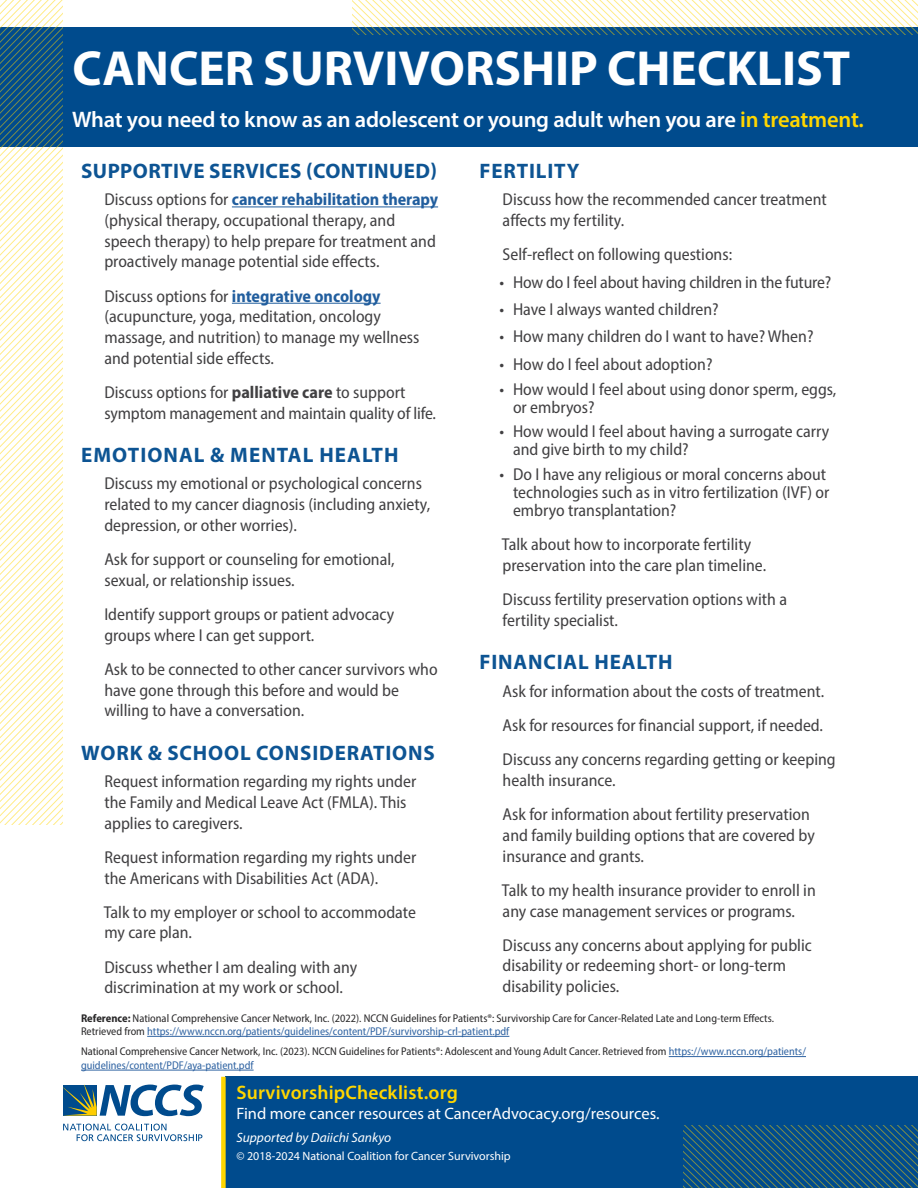
<style>
.page{position:relative;width:918px;height:1188px;background:#fff}
.page>*{position:absolute;margin:0;border:0;box-sizing:border-box;transform-origin:0 0}
.t1{font:700 49.5px "Myriad Pro";color:#fff}
.t2{font:600 22.5px "Myriad Pro";letter-spacing:-.01em;color:#fff}
.t3{font:700 21px "Myriad Pro";letter-spacing:.04em;color:#0d5493}
.t4{font:700 21px "Myriad Pro";letter-spacing:.02em;color:#0d5493}
.t5{font:600 19.5px "Myriad Pro";letter-spacing:.01em;color:#ffd600}
.Text{font:semi-condensed 17.25px/20.7px "Myriad Pro";color:#414042}
.t6{font:16.5px "Myriad Pro";color:#fff}
.t7{font:italic 13.5px "Myriad Pro";color:#fff}
.t8{font:12px "Myriad Pro";color:#fff}
.t9{font:semi-condensed 11.25px/13.5px "Myriad Pro";color:#292829}
.s1{color:#ffd600}
.s2{font-weight:700;color:#215e9e}
.s3{font-weight:700}
.s4{color:#2f63a2}
</style>
<div class="page">
<hr style="left:232px;top:206px;width:206px;height:1px;background:#215e9e">
<hr style="left:232px;top:303px;width:149px;height:1px;background:#215e9e">
<div style="left:0;top:27px;width:918px;height:120px;background:#004b8d"></div>
<svg style="left:0;top:0;width:63px;height:824px"></svg>
<svg style="left:352px;top:0;width:566px;height:34px"></svg>
<div style="left:226px;top:1077px;width:692px;height:111px;background:#004b8d"></div>
<svg style="left:63px;top:1085px;width:141px;height:31px"></svg>
<svg style="left:63px;top:1124px;width:139px;height:17px"></svg>
<div style="left:221px;top:1077px;width:5px;height:111px;background:#ffd600"></div>
<svg style="left:684px;top:1125px;width:234px;height:63px"></svg>
<hr style="left:147px;top:1036px;width:362px;height:1px;background:#2f63a2">
<hr style="left:669px;top:1056px;width:137px;height:1px;background:#2f63a2">
<hr style="left:81px;top:1070px;width:173px;height:1px;background:#2f63a2">
<h1 class="t1" style="left:72px;top:36px;width:779px">CANCER SURVIVORSHIP CHECKLIST</h1>
<h1 class="t2" style="left:72px;top:106px;width:793px">What you need to know as an adolescent or young adult when you are <span class="s1">in treatment.</span></h1>
<p class="t4" style="left:81px;top:157px;width:357px">SUPPORTIVE SERVICES (CONTINUED)</p>
<p class="Text" style="left:104px;top:189px;width:335px">Discuss options for <span class="s2">cancer rehabilitation therapy </span>(physical therapy, occupational therapy, and speech therapy) to help prepare for treatment and proactively manage potential side effects.</p>
<p class="Text" style="left:104px;top:285px;width:317px">Discuss options for <span class="s2">integrative oncology </span>(acupuncture, yoga, meditation, oncology massage, and nutrition) to manage my wellness and potential side effects.</p>
<p class="Text" style="left:104px;top:381px;width:333px">Discuss options for <span class="s3">palliative care</span> to support symptom management and maintain quality of life.</p>
<p class="t3" style="left:81px;top:441px;width:319px">EMOTIONAL &amp; MENTAL HEALTH</p>
<p class="Text" style="left:104px;top:473px;width:327px">Discuss my emotional or psychological concerns related to my cancer diagnosis (including anxiety, depression, or other worries).</p>
<p class="Text" style="left:104px;top:549px;width:292px">Ask for support or counseling for emotional, sexual, or relationship issues.</p>
<p class="Text" style="left:104px;top:604px;width:291px">Identify support groups or patient advocacy groups where I can get support.</p>
<p class="Text" style="left:104px;top:658px;width:335px">Ask to be connected to other cancer survivors who have gone through this before and would be willing to have a conversation.</p>
<p class="t3" style="left:81px;top:739px;width:355px">WORK &amp; SCHOOL CONSIDERATIONS</p>
<p class="Text" style="left:104px;top:771px;width:313px">Request information regarding my rights under the Family and Medical Leave Act (FMLA). This applies to caregivers.</p>
<p class="Text" style="left:104px;top:846px;width:313px">Request information regarding my rights under the Americans with Disabilities Act (ADA).</p>
<p class="Text" style="left:104px;top:901px;width:314px">Talk to my employer or school to accommodate my care plan.</p>
<p class="Text" style="left:104px;top:956px;width:254px">Discuss whether I am dealing with any discrimination at my work or school.</p>
<p class="t3" style="left:479px;top:157px;width:101px">FERTILITY</p>
<p class="Text" style="left:503px;top:189px;width:326px">Discuss how the recommended cancer treatment affects my fertility.</p>
<p class="Text" style="left:503px;top:244px;width:231px">Self-reflect on following questions:</p>
<p class="Text" style="left:500px;top:271px;width:333px">• How do I feel about having children in the future?</p>
<p class="Text" style="left:500px;top:299px;width:221px">• Have I always wanted children?</p>
<p class="Text" style="left:500px;top:326px;width:316px">• How many children do I want to have? When?</p>
<p class="Text" style="left:500px;top:354px;width:215px">• How do I feel about adoption?</p>
<p class="Text" style="left:513px;top:380px;width:325px;line-height:18px;text-indent:-14px">• How would I feel about using donor sperm, eggs, or embryos?</p>
<p class="Text" style="left:513px;top:422px;width:318px;line-height:18px;text-indent:-14px">• How would I feel about having a surrogate carry and give birth to my child?</p>
<p class="Text" style="left:513px;top:465px;width:318px;line-height:18px;text-indent:-14px">• Do I have any religious or moral concerns about technologies such as in vitro fertilization (IVF) or embryo transplantation?</p>
<p class="Text" style="left:502px;top:534px;width:266px">Talk about how to incorporate fertility preservation into the care plan timeline.</p>
<p class="Text" style="left:503px;top:589px;width:286px">Discuss fertility preservation options with a fertility specialist.</p>
<p class="t3" style="left:479px;top:649px;width:195px">FINANCIAL HEALTH</p>
<p class="Text" style="left:503px;top:681px;width:323px">Ask for information about the costs of treatment.</p>
<p class="Text" style="left:503px;top:715px;width:322px">Ask for resources for financial support, if needed.</p>
<p class="Text" style="left:503px;top:749px;width:335px">Discuss any concerns regarding getting or keeping health insurance.</p>
<p class="Text" style="left:503px;top:804px;width:314px">Ask for information about fertility preservation and family building options that are covered by insurance and grants.</p>
<p class="Text" style="left:502px;top:879px;width:315px">Talk to my health insurance provider to enroll in any case management services or programs.</p>
<p class="Text" style="left:503px;top:934px;width:311px">Discuss any concerns about applying for public disability or redeeming short- or long-term disability policies.</p>
<p class="t9" style="left:81px;top:1011px;width:694px"><span class="s3">Reference:</span> National Comprehensive Cancer Network, Inc. (2022). NCCN Guidelines for Patients®: Survivorship Care for Cancer-Related Late and Long-term Effects.<br>Retrieved from <span class="s4">https://www.nccn.org/patients/guidelines/content/PDF/survivorship-crl-patient.pdf</span></p>
<p class="t9" style="left:81px;top:1045px;width:727px">National Comprehensive Cancer Network, Inc. (2023). NCCN Guidelines for Patients®: Adolescent and Young Adult Cancer. Retrieved from <span class="s4">https://www.nccn.org/patients/ guidelines/content/PDF/aya-patient.pdf</span></p>
<p class="t5" style="left:236px;top:1080px;width:223px">SurvivorshipChecklist.org</p>
<p class="t6" style="left:236px;top:1103px;width:425px">Find more cancer resources at CancerAdvocacy.org/resources.</p>
<p class="t7" style="left:236px;top:1129px;width:156px">Supported by Daiichi Sankyo</p>
<p class="t8" style="left:236px;top:1149px;width:276px">© 2018-2024 National Coalition for Cancer Survivorship</p>
</div>
